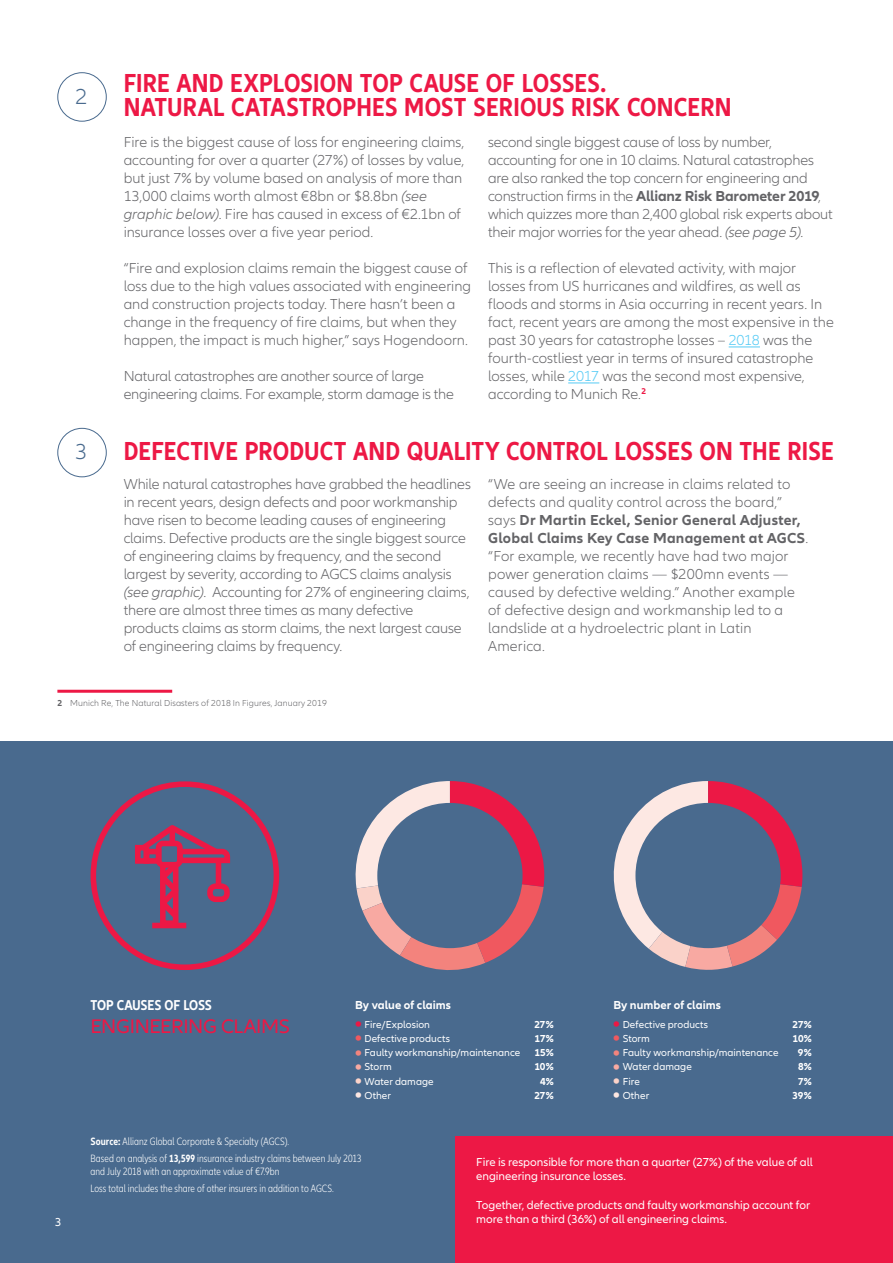
<style>
.page{position:relative;width:893px;height:1263px;background:#fff}
.page>*{position:absolute;margin:0;border:0;box-sizing:border-box;transform-origin:0 0}
.Headline_26pt{font:700 condensed 27px/24px "Allianz Neo";letter-spacing:.005em;color:#ed1845}
.t1{font:300 22.5px "Allianz Neo";color:#496a8e}
.Typo_8pt{font:20.4px "Allianz Neo";letter-spacing:-.02em;color:#ed1845}
.Copy{font:300 15px/18px "Allianz Neo";letter-spacing:-.005em;color:#636366}
.Intro_8pt{font:700 condensed 14.85px "Allianz Neo";letter-spacing:-.01em;color:#fff}
.Typo_8pt-2{font:12px/14.2px "Allianz Neo";color:#fff}
.Typo_8pt-3{font:700 12px "Allianz Neo";letter-spacing:.005em;color:#fff}
.Typo_8pt-4{font:300 condensed 10.95px/13px "Allianz Neo";color:#fff}
.Typo_8pt-5{font:10.5px "Allianz Neo";letter-spacing:.005em;color:#fff}
.Typo_8pt-6{font:700 10.5px "Allianz Neo";letter-spacing:-.005em;color:#fff}
.Typo_8pt-7{font:300 9px "Allianz Neo";letter-spacing:.01em;color:#636366}
.s1{font-style:italic}
.s2{font-weight:700}
.s3{color:#56cbf5}
.s4{font-size:24px;color:#ed1844}
.s5{font-size:24px;color:#f0595f}
.s6{font-size:24px;color:#f3847d}
.s7{font-size:24px;color:#f8aaa2}
.s8{font-size:24px;color:#fcd3c9}
.s9{font-size:24px;color:#fde7e2}
</style>
<div class="page">
<div style="left:0;top:741px;width:893px;height:522px;background:#496a8e"></div>
<div style="left:57px;top:428px;width:50px;height:49px;border:1px solid #496a8e;border-radius:50%"></div>
<div style="left:57px;top:72px;width:50px;height:50px;border:1px solid #496a8e;border-radius:50%"></div>
<hr style="left:729px;top:347px;width:31px;height:1px;background:#56cbf5">
<hr style="left:568px;top:383px;width:31px;height:1px;background:#56cbf5">
<div style="left:135px;top:845px;width:14px;height:19px;border:6px solid #ed1845"></div>
<svg style="left:136px;top:825px;width:95px;height:104px"></svg>
<div style="left:152px;top:923px;width:34px;height:5px;background:#ed1845"></div>
<div style="left:91px;top:781px;width:188px;height:189px;border:6px solid #ed1845;border-radius:50%"></div>
<div style="left:455px;top:1137px;width:438px;height:126px;background:#ed1845"></div>
<svg style="left:356px;top:781px;width:188px;height:189px"></svg>
<div style="left:377px;top:803px;width:146px;height:145px;background:#496a8e;border-radius:50%"></div>
<svg style="left:614px;top:781px;width:188px;height:189px"></svg>
<div style="left:635px;top:803px;width:146px;height:145px;background:#496a8e;border-radius:50%"></div>
<hr style="left:57px;top:690px;width:115px;height:3px;background:#ed1845">
<p class="t1" style="left:75px;top:83px;width:14px">2</p>
<p class="Headline_26pt" style="left:124px;top:72px;width:609px">FIRE AND EXPLOSION TOP CAUSE OF LOSSES.<br>NATURAL CATASTROPHES MOST SERIOUS RISK CONCERN</p>
<p class="Copy" style="left:124px;top:134px;width:342px">Fire is the biggest cause of loss for engineering claims, accounting for over a quarter (27%) of losses by value, but just 7% by volume based on analysis of more than 13,000 claims worth almost €8bn or $8.8bn <span class="s1">(see graphic below)</span>. Fire has caused in excess of €2.1bn of insurance losses over a five year period.</p>
<p class="Copy" style="left:124px;top:260px;width:349px">“Fire and explosion claims remain the biggest cause of loss due to the high values associated with engineering and construction projects today. There hasn’t been a change in the frequency of fire claims, but when they happen, the impact is much higher,” says Hogendoorn.</p>
<p class="Copy" style="left:124px;top:368px;width:332px">Natural catastrophes are another source of large engineering claims. For example, storm damage is the</p>
<p class="Copy" style="left:488px;top:134px;width:346px">second single biggest cause of loss by number, accounting for one in 10 claims. Natural catastrophes are also ranked the top concern for engineering and construction firms in the <span class="s2">Allianz Risk Barometer 2019</span>, which quizzes more than 2,400 global risk experts about their major worries for the year ahead. <span class="s1">(see page 5)</span>.</p>
<p class="Copy" style="left:488px;top:260px;width:347px">This is a reflection of elevated activity, with major losses from US hurricanes and wildfires, as well as floods and storms in Asia occurring in recent years. In fact, recent years are among the most expensive in the past 30 years for catastrophe losses – <span class="s3">2018</span> was the fourth-costliest year in terms of insured catastrophe losses, while <span class="s3">2017</span> was the second most expensive, according to Munich Re.<sup>2</sup></p>
<p class="t1" style="left:75px;top:439px;width:14px">3</p>
<p class="Headline_26pt" style="left:124px;top:440px;width:712px">DEFECTIVE PRODUCT AND QUALITY CONTROL LOSSES ON THE RISE</p>
<p class="Copy" style="left:124px;top:476px;width:349px">While natural catastrophes have grabbed the headlines in recent years, design defects and poor workmanship have risen to become leading causes of engineering claims. Defective products are the single biggest source of engineering claims by frequency, and the second largest by severity, according to AGCS claims analysis <span class="s1">(see graphic)</span>. Accounting for 27% of engineering claims, there are almost three times as many defective products claims as storm claims, the next largest cause of engineering claims by frequency.</p>
<p class="Copy" style="left:488px;top:476px;width:322px">“We are seeing an increase in claims related to defects and quality control across the board,” says <span class="s2">Dr Martin Eckel, Senior General Adjuster, Global Claims Key Case Management at AGCS</span>. “For example, we recently have had two major power generation claims — $200mn events — caused by defective welding.” Another example of defective design and workmanship led to a landslide at a hydroelectric plant in Latin America.</p>
<p class="Typo_8pt-7" style="left:57px;top:697px;width:271px"><span class="s2">2</span> Munich Re, The Natural Disasters of 2018 In Figures, January 2019</p>
<p class="Intro_8pt" style="left:91px;top:996px;width:123px">TOP CAUSES OF LOSS</p>
<p class="Typo_8pt" style="left:91px;top:1014px;width:201px">ENGINEERING CLAIMS</p>
<p class="Typo_8pt-3" style="left:355px;top:998px;width:97px">By value of claims</p>
<p class="Typo_8pt-5" style="left:353px;top:1018px;width:78px"><span class="s4">•</span> Fire/Explosion</p>
<p class="Typo_8pt-6" style="left:534px;top:1018px;width:21px">27%</p>
<p class="Typo_8pt-5" style="left:353px;top:1032px;width:98px"><span class="s5">•</span> Defective products</p>
<p class="Typo_8pt-6" style="left:534px;top:1032px;width:21px">17%</p>
<p class="Typo_8pt-5" style="left:353px;top:1047px;width:168px"><span class="s6">•</span> Faulty workmanship/maintenance</p>
<p class="Typo_8pt-6" style="left:534px;top:1046px;width:21px">15%</p>
<p class="Typo_8pt-5" style="left:353px;top:1061px;width:40px"><span class="s7">•</span> Storm</p>
<p class="Typo_8pt-6" style="left:534px;top:1061px;width:21px">10%</p>
<p class="Typo_8pt-5" style="left:353px;top:1075px;width:82px"><span class="s8">•</span> Water damage</p>
<p class="Typo_8pt-6" style="left:540px;top:1075px;width:15px">4%</p>
<p class="Typo_8pt-5" style="left:353px;top:1089px;width:39px"><span class="s9">•</span> Other</p>
<p class="Typo_8pt-6" style="left:534px;top:1089px;width:21px">27%</p>
<p class="Typo_8pt-3" style="left:613px;top:998px;width:109px">By number of claims</p>
<p class="Typo_8pt-5" style="left:612px;top:1018px;width:98px"><span class="s4">•</span> Defective products</p>
<p class="Typo_8pt-6" style="left:792px;top:1018px;width:21px">27%</p>
<p class="Typo_8pt-5" style="left:612px;top:1032px;width:40px"><span class="s5">•</span> Storm</p>
<p class="Typo_8pt-6" style="left:792px;top:1032px;width:21px">10%</p>
<p class="Typo_8pt-5" style="left:612px;top:1047px;width:168px"><span class="s6">•</span> Faulty workmanship/maintenance</p>
<p class="Typo_8pt-6" style="left:798px;top:1046px;width:15px">9%</p>
<p class="Typo_8pt-5" style="left:612px;top:1061px;width:82px"><span class="s7">•</span> Water damage</p>
<p class="Typo_8pt-6" style="left:798px;top:1061px;width:15px">8%</p>
<p class="Typo_8pt-5" style="left:612px;top:1075px;width:30px"><span class="s8">•</span> Fire</p>
<p class="Typo_8pt-6" style="left:798px;top:1075px;width:15px">7%</p>
<p class="Typo_8pt-5" style="left:612px;top:1089px;width:39px"><span class="s9">•</span> Other</p>
<p class="Typo_8pt-6" style="left:792px;top:1089px;width:21px">39%</p>
<p class="Typo_8pt-2" style="left:55px;top:1215px;width:8px">3</p>
<p class="Typo_8pt-4" style="left:91px;top:1135px;width:200px"><span class="s2">Source:</span> Allianz Global Corporate &amp; Specialty (AGCS).</p>
<p class="Typo_8pt-4" style="left:91px;top:1152px;width:273px">Based on analysis of <span class="s2">13,599</span> insurance industry claims between July 2013 and July 2018 with an approximate value of €7.9bn</p>
<p class="Typo_8pt-4" style="left:91px;top:1182px;width:245px">Loss total includes the share of other insurers in addition to AGCS.</p>
<p class="Typo_8pt-2" style="left:476px;top:1155px;width:338px">Fire is responsible for more than a quarter (27%) of the value of all engineering insurance losses.</p>
<p class="Typo_8pt-2" style="left:476px;top:1198px;width:336px">Together, defective products and faulty workmanship account for more than a third (36%) of all engineering claims.</p>
</div>
